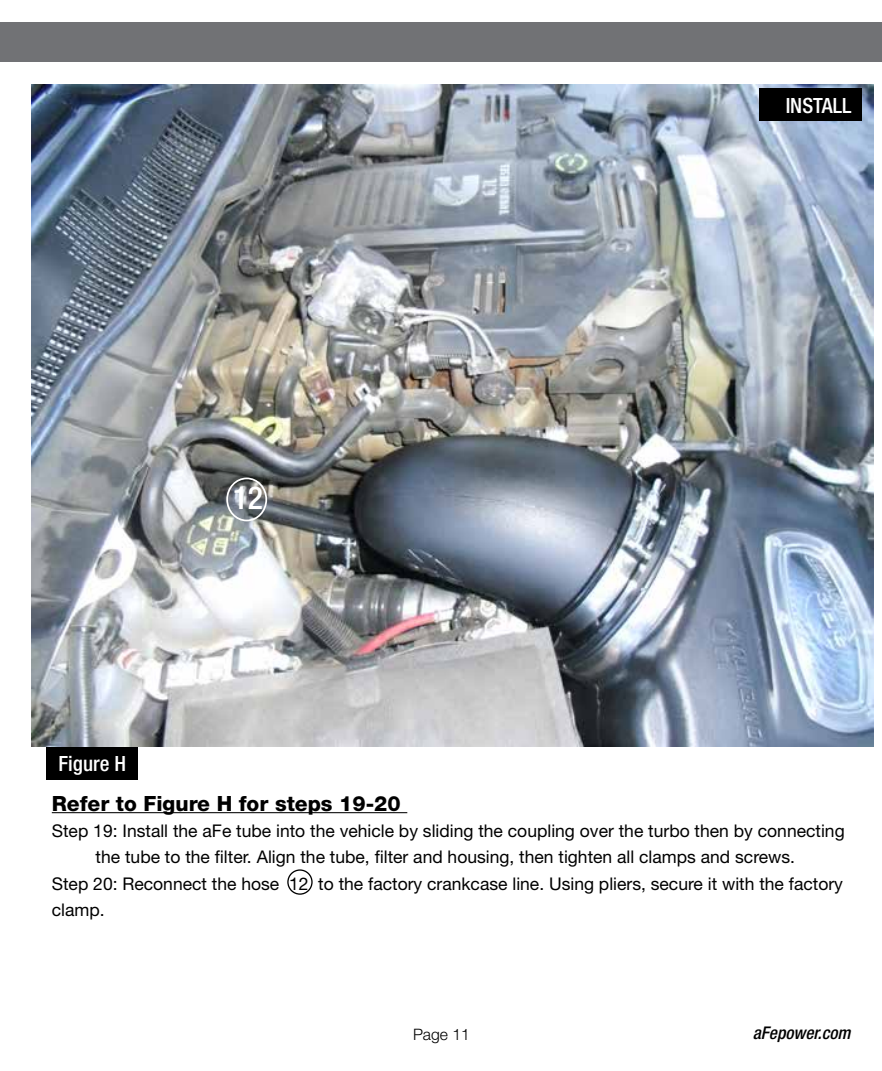
<style>
.page{position:relative;width:882px;height:1071px;background:#fff}
.page>*{position:absolute;margin:0;border:0;box-sizing:border-box;transform-origin:0 0}
.t1{font:500 condensed 31.5px "Helvetica Neue";color:#fff}
.t2{font:800 21px "Helvetica Neue";color:#000}
.t3{font:500 condensed 21px "Helvetica Neue";color:#fff}
.t4{font:17.5px "Helvetica Neue";color:#000}
.t5{font:italic 500 condensed 17.5px "Helvetica Neue";color:#000}
.t6{font:300 15.75px "Helvetica Neue";color:#000}
</style>
<div class="page">
<div style="left:0;top:23px;width:882px;height:39px;background:#717275"></div>
<hr style="left:52px;top:812px;width:355px;height:1px;background:#000">
<div style="left:47px;top:747px;width:91px;height:33px;background:#000"></div>
<img style="left:32px;top:85px;width:842px;height:662px">
<div style="left:759px;top:88px;width:103px;height:33px;background:#000"></div>
<div style="left:287px;top:869px;width:26px;height:26px;border:1px solid #000;border-radius:50%"></div>
<div style="left:226px;top:478px;width:41px;height:43px;border:2px solid #fff;border-radius:50%"></div>
<p class="t3" style="left:59px;top:751px;width:69px">Figure H</p>
<h1 class="t1" style="left:233px;top:479px;width:32px">12</h1>
<p class="t3" style="left:786px;top:93px;width:67px">INSTALL</p>
<p class="t2" style="left:52px;top:791px;width:350px">Refer to Figure H for steps 19-20</p>
<p class="t4" style="left:52px;top:820px;width:794px">Step 19: Install the aFe tube into the vehicle by sliding the coupling over the turbo then by connecting</p>
<p class="t4" style="left:96px;top:847px;width:701px">the tube to the filter. Align the tube, filter and housing, then tighten all clamps and screws.</p>
<p class="t4" style="left:52px;top:873px;width:793px">Step 20: Reconnect the hose 12 to the factory crankcase line. Using pliers, secure it with the factory</p>
<p class="t4" style="left:52px;top:899px;width:54px">clamp.</p>
<p class="t6" style="left:413px;top:1024px;width:58px">Page 11</p>
<p class="t5" style="left:753px;top:1023px;width:99px">aFepower.com</p>
</div>
